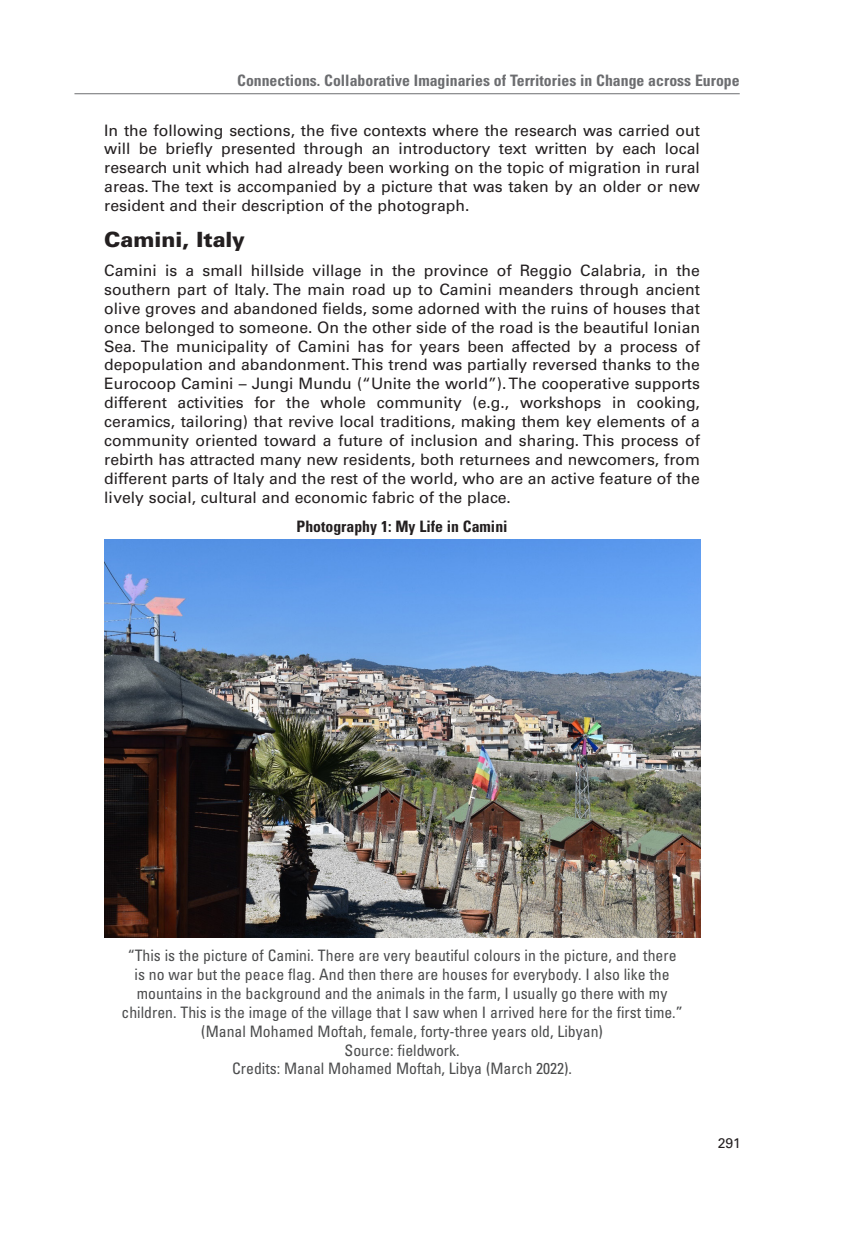
<style>
.page{position:relative;width:844px;height:1241px;background:#fff}
.page>*{position:absolute;margin:0;border:0;box-sizing:border-box;transform-origin:0 0}
.Chapitre{font:900 21px "Univers LT Std";color:#231f20}
.Corps_de_texte{font:15.75px/18.9px "Univers LT Std";color:#231f20;text-align:justify}
.Source{font:condensed 15.75px/18.9px "Univers LT Std";color:#4b4c4d;text-align:center}
.t1{font:700 condensed 15.75px "Univers LT Std";color:#6c6d70}
.Légende{font:700 condensed 15.75px "Univers LT Std";color:#231f20}
.t2{font:14px "Univers LT Std";color:#231f20}
</style>
<div class="page">
<hr style="left:74px;top:93px;width:665px;height:1px;background:#6c6d70">
<img style="left:104px;top:539px;width:596px;height:397px">
<p class="t1" style="left:237px;top:71px;width:504px">Connections. Collaborative Imaginaries of Territories in Change across Europe</p>
<p class="Corps_de_texte" style="left:104px;top:120px;width:597px">In the following sections, the five contexts where the research was carried out will be briefly presented through an introductory text written by each local research unit which had already been working on the topic of migration in rural areas. The text is accompanied by a picture that was taken by an older or new resident and their description of the photograph.</p>
<p class="Chapitre" style="left:104px;top:226px;width:142px">Camini, Italy</p>
<p class="Corps_de_texte" style="left:104px;top:261px;width:597px">Camini is a small hillside village in the province of Reggio Calabria, in the southern part of Italy. The main road up to Camini meanders through ancient olive groves and abandoned fields, some adorned with the ruins of houses that once belonged to someone. On the other side of the road is the beautiful Ionian Sea. The municipality of Camini has for years been affected by a process of depopulation and abandonment. This trend was partially reversed thanks to the Eurocoop Camini – Jungi Mundu (“Unite the world”). The cooperative supports different activities for the whole community (e.g., workshops in cooking, ceramics, tailoring) that revive local traditions, making them key elements of a community oriented toward a future of inclusion and sharing. This process of rebirth has attracted many new residents, both returnees and newcomers, from different parts of Italy and the rest of the world, who are an active feature of the lively social, cultural and economic fabric of the place.</p>
<p class="Légende" style="left:296px;top:516px;width:212px">Photography 1: My Life in Camini</p>
<p class="Source" style="left:121px;top:945px;width:562px">“This is the picture of Camini. There are very beautiful colours in the picture, and there is no war but the peace flag. And then there are houses for everybody. I also like the mountains in the background and the animals in the farm, I usually go there with my children. This is the image of the village that I saw when I arrived here for the first time.” (Manal Mohamed Moftah, female, forty-three years old, Libyan)<br>Source: fieldwork.<br>Credits: Manal Mohamed Moftah, Libya (March 2022).</p>
<p class="t2" style="left:717px;top:1133px;width:25px">291</p>
</div>
